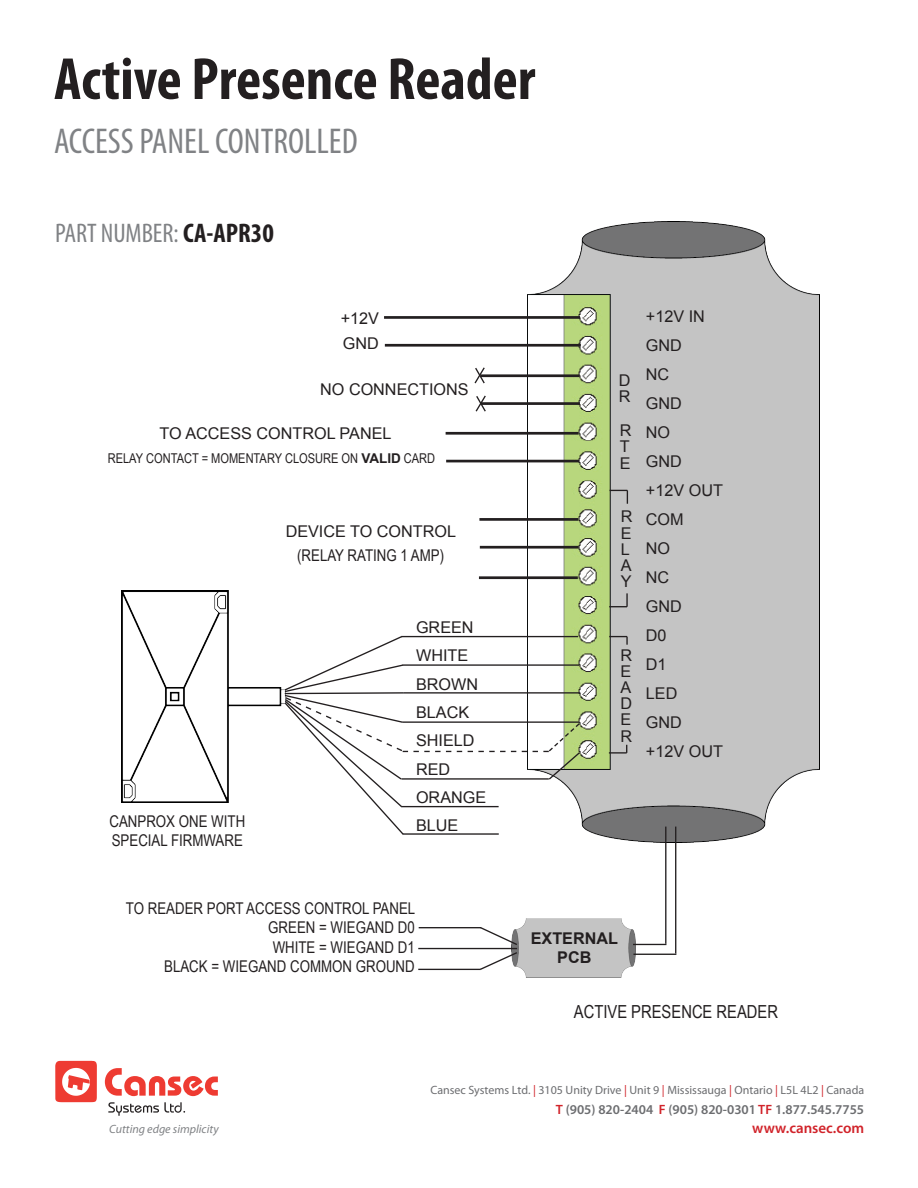
<style>
.page{position:relative;width:918px;height:1188px;background:#fff}
.page>*{position:absolute;margin:0;border:0;box-sizing:border-box;transform-origin:0 0}
.t1{font:700 condensed 60px "Myriad Pro";color:#231f20}
.t2{font:condensed 36px "Myriad Pro";color:#808285}
.t3{font:condensed 27px "Myriad Pro";color:#808285}
.t4{font:18px "Arial Narrow";color:#231f20}
.t5{font:16.2px "Arial";color:#231f20}
.t6{font:16.2px/19.5px "Arial Narrow";color:#231f20}
.t7{font:700 16.2px "Arial";color:#231f20}
.t8{font:600 15px "Myriad Pro";color:#d1232a}
.t9{font:600 13.5px "Myriad Pro";color:#6c6d70}
.t10{font:13.5px "Arial Narrow";color:#231f20}
.t11{font:12px "Myriad Pro";color:#6c6d70}
.t12{font:italic 12px "Myriad Pro";color:#808285}
.s1{font-weight:700;color:#231f20}
.s2{font-family:"Arial";font-weight:700}
.s3{color:#d1232a}
</style>
<div class="page">
<img style="left:519px;top:919px;width:117px;height:58px">
<img style="left:527px;top:222px;width:293px;height:620px">
<svg style="left:105px;top:1068px;width:113px;height:28px"></svg>
<svg style="left:55px;top:1061px;width:42px;height:41px"></svg>
<svg style="left:108px;top:1102px;width:77px;height:14px"></svg>
<img style="left:122px;top:591px;width:161px;height:212px">
<hr style="left:479px;top:576px;width:99px;height:3px;background:#231f20">
<hr style="left:480px;top:546px;width:99px;height:3px;background:#231f20">
<hr style="left:479px;top:518px;width:99px;height:3px;background:#231f20">
<hr style="left:481px;top:402px;width:99px;height:3px;background:#231f20">
<hr style="left:480px;top:374px;width:100px;height:3px;background:#231f20">
<hr style="left:385px;top:344px;width:196px;height:3px;background:#231f20">
<hr style="left:384px;top:316px;width:196px;height:3px;background:#231f20">
<hr style="left:446px;top:460px;width:133px;height:2px;background:#231f20">
<hr style="left:446px;top:432px;width:133px;height:3px;background:#231f20">
<svg style="left:609px;top:636px;width:19px;height:9px"></svg>
<svg style="left:609px;top:745px;width:18px;height:9px"></svg>
<svg style="left:610px;top:490px;width:18px;height:14px"></svg>
<svg style="left:609px;top:593px;width:19px;height:14px"></svg>
<hr style="left:633px;top:944px;width:33px;height:1px;background:#231f20">
<hr style="left:665px;top:827px;width:1px;height:117px;background:#231f20">
<hr style="left:633px;top:954px;width:43px;height:1px;background:#231f20">
<hr style="left:675px;top:827px;width:1px;height:127px;background:#231f20">
<hr style="left:419px;top:927px;width:62px;height:1px;background:#231f20">
<hr style="left:418px;top:948px;width:99px;height:1px;background:#231f20">
<hr style="left:418px;top:969px;width:63px;height:1px;background:#231f20">
<svg style="left:283px;top:635px;width:298px;height:201px"></svg>
<svg style="left:479px;top:927px;width:40px;height:44px"></svg>
<svg style="left:474px;top:367px;width:12px;height:17px"></svg>
<svg style="left:475px;top:395px;width:12px;height:17px"></svg>
<p class="t1" style="left:54px;top:42px;width:483px">Active Presence Reader</p>
<p class="t2" style="left:54px;top:119px;width:305px">ACCESS PANEL CONTROLLED</p>
<p class="t3" style="left:55px;top:217px;width:220px">PART NUMBER: <span class="s1">CA-APR30</span></p>
<p class="t5" style="left:341px;top:308px;width:40px">+12V</p>
<p class="t5" style="left:343px;top:332px;width:37px">GND</p>
<p class="t5" style="left:320px;top:379px;width:150px">NO CONNECTIONS</p>
<p class="t5" style="left:160px;top:423px;width:233px">TO ACCESS CONTROL PANEL</p>
<p class="t10" style="left:108px;top:448px;width:329px">RELAY CONTACT = MOMENTARY CLOSURE ON <span class="s2">VALID</span> CARD</p>
<p class="t6" style="left:109px;top:811px;width:137px">CANPROX ONE WITH<br>SPECIAL FIRMWARE</p>
<p class="t5" style="left:286px;top:520px;width:172px">DEVICE TO CONTROL</p>
<p class="t6" style="left:297px;top:545px;width:148px">(RELAY RATING 1 AMP)</p>
<p class="t5" style="left:416px;top:617px;width:59px">GREEN</p>
<p class="t5" style="left:416px;top:645px;width:54px">WHITE</p>
<p class="t5" style="left:416px;top:673px;width:64px">BROWN</p>
<p class="t5" style="left:416px;top:702px;width:55px">BLACK</p>
<p class="t5" style="left:416px;top:730px;width:60px">SHIELD</p>
<p class="t5" style="left:416px;top:758px;width:36px">RED</p>
<p class="t5" style="left:416px;top:787px;width:72px">ORANGE</p>
<p class="t5" style="left:416px;top:815px;width:44px">BLUE</p>
<p class="t6" style="left:126px;top:898px;width:291px">TO READER PORT ACCESS CONTROL PANEL</p>
<p class="t6" style="left:268px;top:917px;width:148px">GREEN = WIEGAND D0</p>
<p class="t6" style="left:273px;top:937px;width:144px">WHITE = WIEGAND D1</p>
<p class="t6" style="left:164px;top:956px;width:252px">BLACK = WIEGAND COMMON GROUND</p>
<p class="t5" style="left:619px;top:370px;width:13px">D</p>
<p class="t5" style="left:619px;top:386px;width:13px">R</p>
<p class="t5" style="left:620px;top:420px;width:13px">R</p>
<p class="t5" style="left:620px;top:436px;width:11px">T</p>
<p class="t5" style="left:620px;top:452px;width:12px">E</p>
<p class="t5" style="left:621px;top:506px;width:13px">R</p>
<p class="t5" style="left:621px;top:522px;width:12px">E</p>
<p class="t5" style="left:621px;top:539px;width:11px">L</p>
<p class="t5" style="left:621px;top:555px;width:12px">A</p>
<p class="t5" style="left:621px;top:571px;width:12px">Y</p>
<p class="t5" style="left:621px;top:644px;width:13px">R</p>
<p class="t5" style="left:621px;top:660px;width:12px">E</p>
<p class="t5" style="left:621px;top:677px;width:12px">A</p>
<p class="t5" style="left:621px;top:693px;width:13px">D</p>
<p class="t5" style="left:621px;top:709px;width:12px">E</p>
<p class="t5" style="left:621px;top:725px;width:13px">R</p>
<p class="t5" style="left:646px;top:306px;width:60px">+12V IN</p>
<p class="t5" style="left:646px;top:335px;width:37px">GND</p>
<p class="t5" style="left:646px;top:364px;width:25px">NC</p>
<p class="t5" style="left:646px;top:393px;width:37px">GND</p>
<p class="t5" style="left:646px;top:422px;width:26px">NO</p>
<p class="t5" style="left:646px;top:451px;width:37px">GND</p>
<p class="t5" style="left:646px;top:480px;width:78px">+12V OUT</p>
<p class="t5" style="left:646px;top:509px;width:39px">COM</p>
<p class="t5" style="left:646px;top:538px;width:26px">NO</p>
<p class="t5" style="left:646px;top:567px;width:25px">NC</p>
<p class="t5" style="left:646px;top:596px;width:37px">GND</p>
<p class="t5" style="left:646px;top:625px;width:22px">D0</p>
<p class="t5" style="left:646px;top:654px;width:22px">D1</p>
<p class="t5" style="left:646px;top:683px;width:33px">LED</p>
<p class="t5" style="left:646px;top:712px;width:37px">GND</p>
<p class="t5" style="left:646px;top:741px;width:78px">+12V OUT</p>
<p class="t7" style="left:531px;top:927px;width:89px">EXTERNAL</p>
<p class="t7" style="left:557px;top:947px;width:36px">PCB</p>
<p class="t4" style="left:574px;top:998px;width:206px">ACTIVE PRESENCE READER</p>
<p class="t11" style="left:430px;top:1083px;width:435px">Cansec Systems Ltd. <span class="s3">|</span> 3105 Unity Drive <span class="s3">|</span> Unit 9 <span class="s3">|</span> Mississauga <span class="s3">|</span> Ontario <span class="s3">|</span> L5L 4L2 <span class="s3">|</span> Canada</p>
<p class="t9" style="left:556px;top:1101px;width:310px"><span class="s3">T</span> (905) 820-2404 <span class="s3">F</span> (905) 820-0301 <span class="s3">TF</span> 1.877.545.7755</p>
<p class="t12" style="left:109px;top:1121px;width:111px">Cutting edge simplicity</p>
<p class="t8" style="left:752px;top:1119px;width:113px">www.cansec.com</p>
</div>
